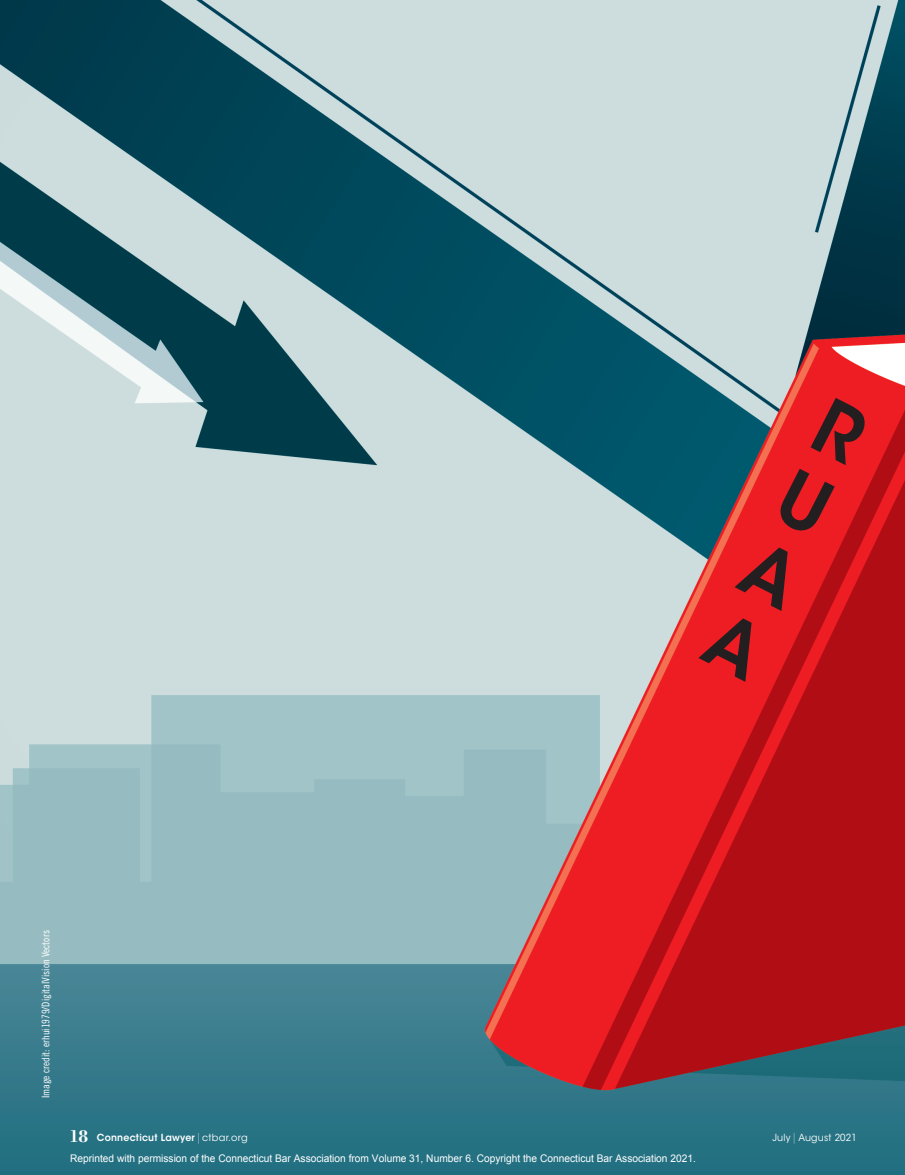
<style>
.page{position:relative;width:905px;height:1175px;background:#fff}
.page>*{position:absolute;margin:0;border:0;box-sizing:border-box;transform-origin:0 0}
.main_hed{font:600 75px/79.5px "ITC Avant Garde Std";color:#231f20;text-align:justify}
.t1{font:10.5px "Arial";color:#fff}
.contents{font:10.5px "Trade Gothic LT Std Cn 18";color:#fff}
.t2{font:600 9.75px "ITC Avant Garde Std";letter-spacing:.025em;color:#fff;scale:.96 1}
.t3{font:9.75px "ITC Avant Garde Std";letter-spacing:.025em;color:#fff;scale:.96 1}
.s1{font-family:"Bodoni Std";font-weight:700;font-size:18px}
.s2{font-weight:200;font-size:10.8px}
.s3{font-weight:400}
</style>
<div class="page">
<img style="left:0;top:0;width:904px;height:1174px">
<p class="main_hed" style="left:836px;top:385px;width:55px;rotate:27deg">R U A A</p>
<p class="contents" style="left:40px;top:1098px;width:170px;rotate:-90deg">Image credit: erhui1979/DigitalVision Vectors</p>
<p class="t2" style="left:69px;top:1131px;width:187px"><span class="s1">18</span> Connecticut Lawyer<span class="s2">|</span><span class="s3">ctbar.org</span></p>
<p class="t3" style="left:772px;top:1131px;width:89px">July<span class="s2">|</span> August 2021</p>
<p class="t1" style="left:70px;top:1151px;width:627px">Reprinted with permission of the Connecticut Bar Association from Volume 31, Number 6. Copyright the Connecticut Bar Association 2021.</p>
</div>
